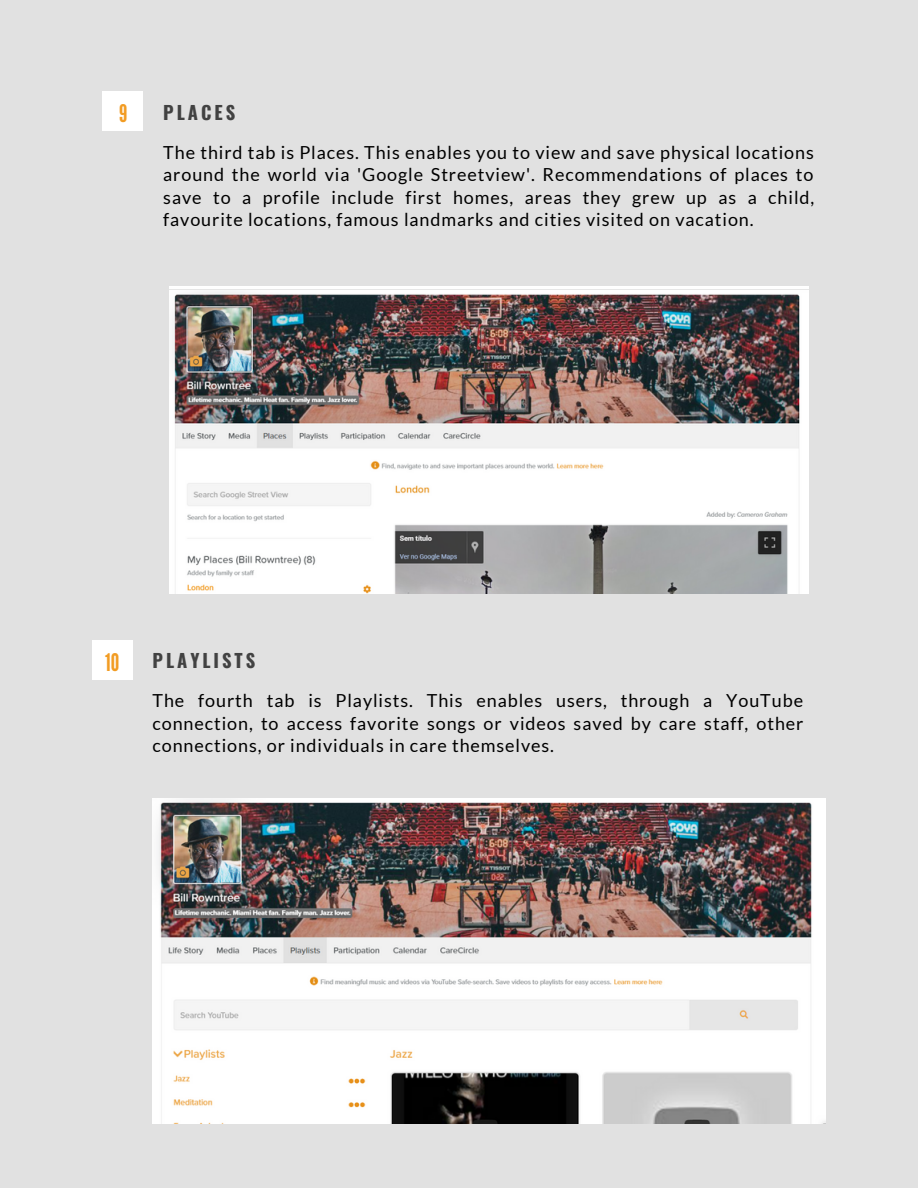
<style>
.page{position:relative;width:918px;height:1188px;background:#e1e1e1}
.page>*{position:absolute;margin:0;border:0;box-sizing:border-box;transform-origin:0 0}
.t1{font:24.15px "League Gothic";color:#f29c23}
.t2{font:700 18.45px "Oswald";letter-spacing:.16em;color:#424242}
.t3{font:18px/22.5px "Lato";letter-spacing:.05em;color:#000;text-align:justify}
</style>
<div class="page">
<img style="left:170px;top:286px;width:639px;height:308px">
<img style="left:152px;top:798px;width:674px;height:325px">
<div style="left:103px;top:92px;width:40px;height:39px;background:#fff"></div>
<div style="left:92px;top:641px;width:40px;height:39px;background:#fff"></div>
<h1 class="t1" style="left:119px;top:100px;width:10px">9</h1>
<p class="t2" style="left:163px;top:98px;width:73px">PLACES</p>
<p class="t3" style="left:163px;top:141px;width:652px">The third tab is Places. This enables you to view and save physical locations around the world via 'Google Streetview'. Recommendations of places to save to a profile include first homes, areas they grew up as a child, favourite locations, famous landmarks and cities visited on vacation.</p>
<h1 class="t1" style="left:105px;top:648px;width:16px">10</h1>
<p class="t2" style="left:153px;top:646px;width:104px">PLAYLISTS</p>
<p class="t3" style="left:153px;top:689px;width:652px">The fourth tab is Playlists. This enables users, through a YouTube connection, to access favorite songs or videos saved by care staff, other connections, or individuals in care themselves.</p>
</div>
